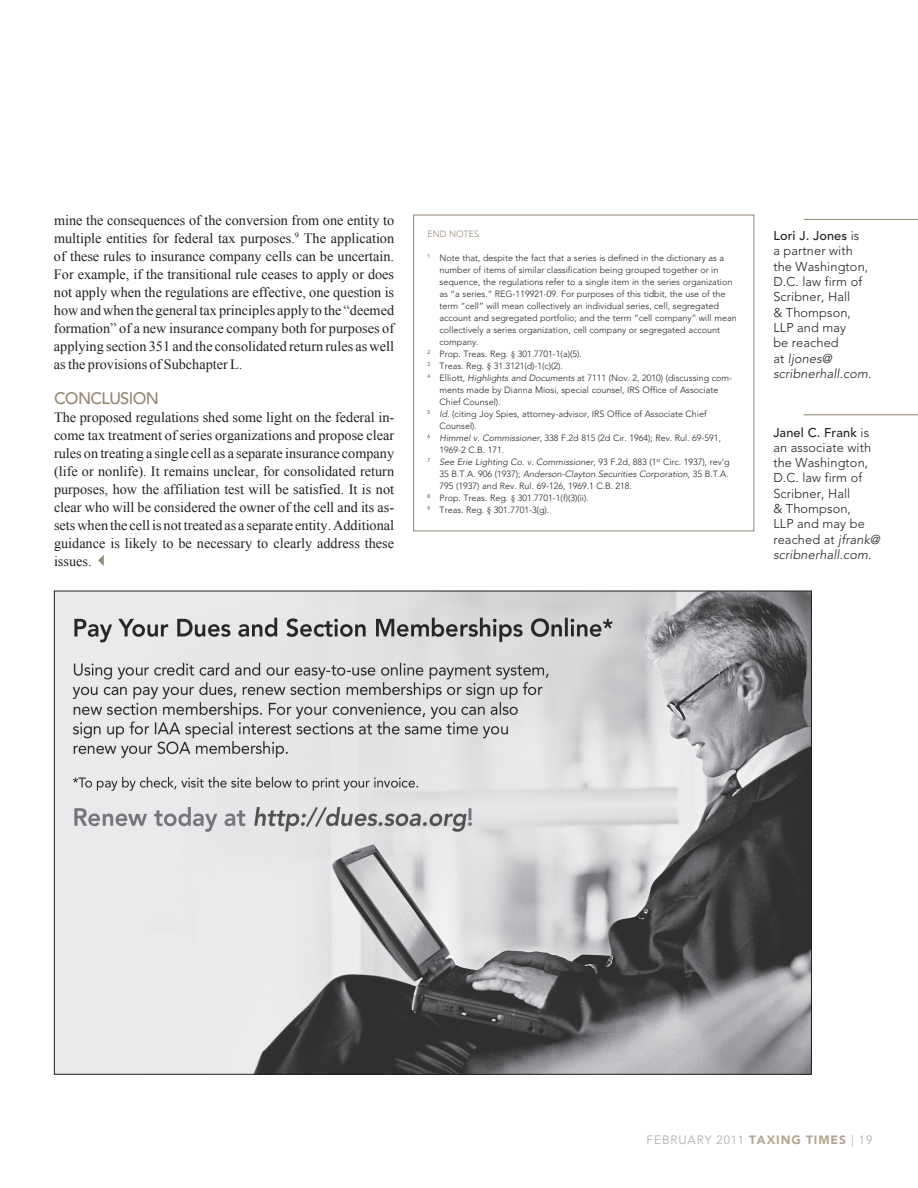
<style>
.page{position:relative;width:918px;height:1188px;background:#fff}
.page>*{position:absolute;margin:0;border:0;box-sizing:border-box;transform-origin:0 0}
.t1{font:500 16.5px "Avenir";color:#938671}
.t2{font:14.25px/18px "Times New Roman";color:#231f20;text-align:justify}
.t3{font:300 12.75px/15.3px "Avenir";letter-spacing:.01em;color:#231f20}
.t4{font:300 12px "Avenir";letter-spacing:.075em;color:#a8a9ad}
.t5{font:300 9px "Avenir";color:#231f20}
.t6{font:italic 300 9px "Avenir";color:#231f20}
.t7{font:300 9px "Avenir";color:#938671}
.s1{color:#938671}
.s2{font-family:"Times New Roman";font-weight:400}
.s3{font-style:italic}
.s4{font-style:normal}
.s5{font-weight:500}
.s6{font-weight:900;color:#b2a794}
</style>
<div class="page">
<hr style="left:804px;top:219px;width:114px;height:1px;background:#938671">
<hr style="left:804px;top:414px;width:114px;height:1px;background:#938671">
<div style="left:413px;top:215px;width:341px;height:316px;border:1px solid #938671"></div>
<img style="left:56px;top:593px;width:754px;height:480px">
<p class="t2" style="left:54px;top:211px;width:342px">mine the consequences of the conversion from one entity to multiple entities for federal tax purposes.<sup>9</sup> The application of these rules to insurance company cells can be uncertain.<br>For example, if the transitional rule ceases to apply or does not apply when the regulations are effective, one question is how and when the general tax principles apply to the “deemed formation” of a new insurance company both for purposes of applying section 351 and the consolidated return rules as well as the provisions of Subchapter L.</p>
<h1 class="t1" style="left:54px;top:389px;width:34px">Conclusi</h1>
<h1 class="t1" style="left:133px;top:389px;width:24px">on</h1>
<p class="t2" style="left:54px;top:408px;width:342px">The proposed regulations shed some light on the federal in&shy;come tax treatment of series organizations and propose clear rules on treating a single cell as a separate insurance company (life or nonlife). It remains unclear, for consolidated return purposes, how the affiliation test will be satisfied. It is not clear who will be considered the owner of the cell and its as&shy;sets when the cell is not treated as a separate entity. Additional guidance is likely to be necessary to clearly address these issues. <span class="s1">✓</span></p>
<p class="t7" style="left:428px;top:229px;width:53px">END NOTES</p>
<p class="t5" style="left:428px;top:253px;width:298px"><sup>1</sup> Note that, despite the fact that a series is defined in the dictionary as a</p>
<p class="t5" style="left:440px;top:265px;width:280px">number of items of similar classification being grouped together or in</p>
<p class="t5" style="left:440px;top:277px;width:294px">sequence, the regulations refer to a single item in the series organization</p>
<p class="t5" style="left:440px;top:289px;width:287px">as “a series.” REG-119921-09. For purposes of this tidbit, the use of the</p>
<p class="t5" style="left:440px;top:301px;width:281px">term “cell” will mean collectively an individual series, cell, segregated</p>
<p class="t5" style="left:440px;top:313px;width:299px">account and segregated portfolio; and the term “cell company” will mean</p>
<p class="t5" style="left:440px;top:325px;width:282px">collectively a series organization, cell company or segregated account</p>
<p class="t5" style="left:440px;top:337px;width:41px">company.</p>
<p class="t5" style="left:428px;top:349px;width:156px"><sup>2</sup> Prop. Treas. Reg. <span class="s2">§</span> 301.7701-1(a)(5).</p>
<p class="t5" style="left:428px;top:361px;width:137px"><sup>3</sup> Treas. Reg. <span class="s2">§</span> 31.3121(d)-1(c)(2).</p>
<p class="t5" style="left:428px;top:373px;width:306px"><sup>4</sup> Elliott, <span class="s3">Highlights and Documents</span> at 7111 (Nov. 2, 2010) (discussing com-</p>
<p class="t5" style="left:440px;top:385px;width:280px">ments made by Dianna Miosi, special counsel, IRS Office of Associate</p>
<p class="t5" style="left:440px;top:397px;width:63px">Chief Counsel).</p>
<p class="t5" style="left:428px;top:409px;width:281px"><sup>5</sup> <span class="s3">Id.</span> (citing Joy Spies, attorney-advisor, IRS Office of Associate Chief</p>
<p class="t5" style="left:440px;top:421px;width:39px">Counsel).</p>
<p class="t5" style="left:428px;top:433px;width:295px"><sup>6</sup> <span class="s3">Himmel v. Commissioner</span>, 338 F.2d 815 (2d Cir. 1964); Rev. Rul. 69-591,</p>
<p class="t5" style="left:440px;top:445px;width:66px">1969-2 C.B. 171.</p>
<p class="t6" style="left:428px;top:457px;width:304px"><sup>7</sup> See Erie Lighting Co. v. Commissioner<span class="s4">, 93 F.2d, 883 (1</span><sup>st</sup> <span class="s4">Circ. 1937), rev’g</span></p>
<p class="t6" style="left:440px;top:469px;width:291px"><span class="s4">35 B.T.A. 906 (1937);</span> Anderson-Clayton Securities Corporation<span class="s4">, 35 B.T.A.</span></p>
<p class="t5" style="left:440px;top:481px;width:194px">795 (1937) and Rev. Rul. 69-126, 1969.1 C.B. 218.</p>
<p class="t5" style="left:428px;top:493px;width:163px"><sup>8</sup> Prop. Treas. Reg. <span class="s2">§</span> 301.7701-1(f)(3)(ii).</p>
<p class="t5" style="left:428px;top:505px;width:123px"><sup>9</sup> Treas. Reg. <span class="s2">§</span> 301.7701-3(g).</p>
<h3 class="t3" style="left:773px;top:228px;width:100px"><span class="s5">Lori J. Jones</span> is<br>a partner with the Washington,<br>D.C. law firm of<br>Scribner, Hall<br>&amp; Thompson,<br>LLP and may<br>be reached<br>at <span class="s3">ljones@ scribnerhall.com.</span></h3>
<h3 class="t3" style="left:773px;top:425px;width:108px"><span class="s5">Janel C. Frank</span> is an associate with the Washington,<br>D.C. law firm of<br>Scribner, Hall<br>&amp; Thompson,<br>LLP and may be reached at <span class="s3">jfrank@ scribnerhall.com.</span></h3>
<h3 class="t4" style="left:646px;top:1132px;width:227px">FEBRUARY 2011 <span class="s6">TAXING TIMES</span> | 19</h3>
</div>
